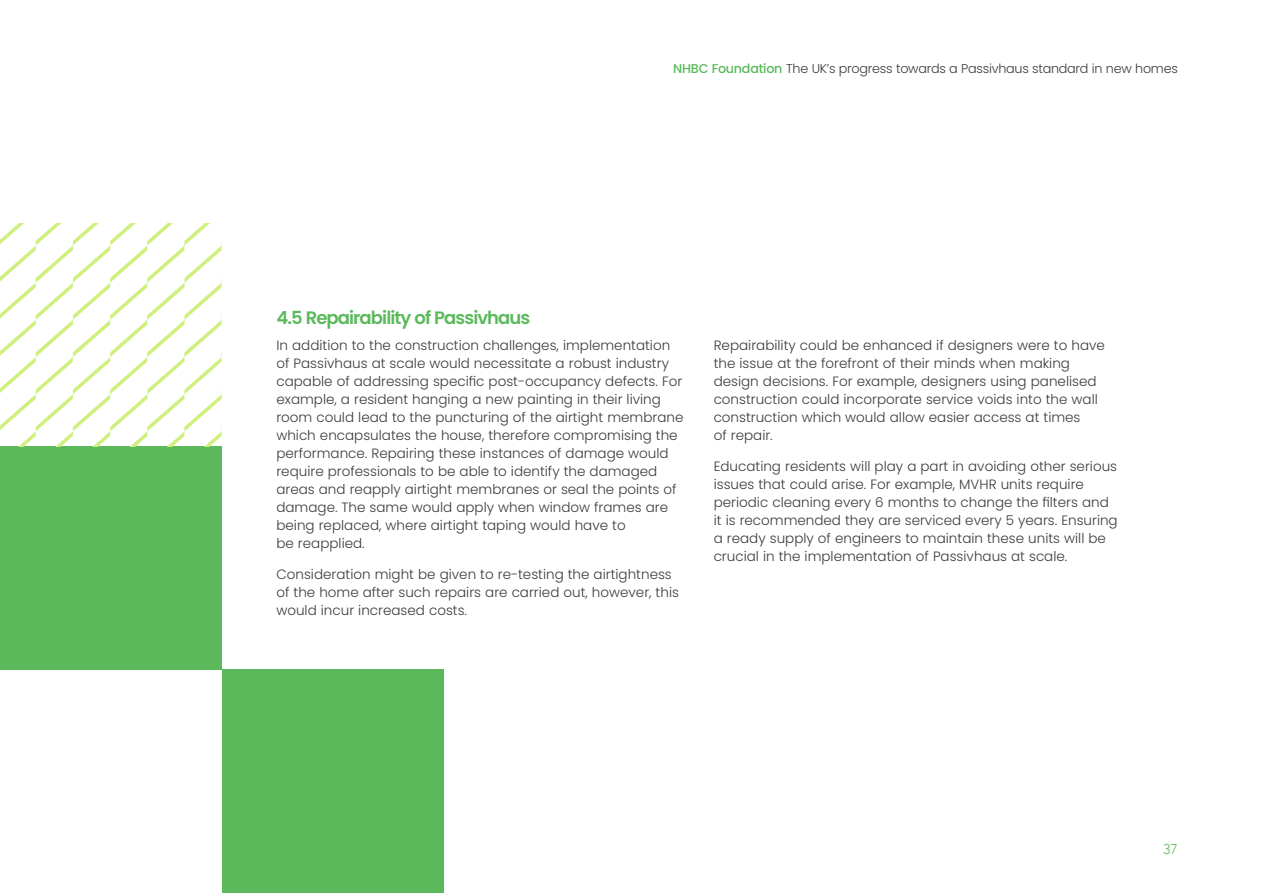
<style>
.page{position:relative;width:1263px;height:893px;background:#fff}
.page>*{position:absolute;margin:0;border:0;box-sizing:border-box;transform-origin:0 0}
.t1{font:600 18px "Poppins";letter-spacing:-.05em;color:#5bb95c}
.t2{font:300 14.25px "Avenir";color:#5bb95c}
.t3{font:300 13.5px/18px "Poppins";color:#3c3c3b}
.t4{font:300 12.75px "Poppins";letter-spacing:-.02em;color:#3c3c3b}
.s1{font-weight:500;color:#5bb95c}
</style>
<div class="page">
<div style="left:0;top:446px;width:222px;height:224px;background:#5bb95c"></div>
<div style="left:222px;top:670px;width:222px;height:223px;background:#5bb95c"></div>
<svg style="left:0;top:223px;width:222px;height:223px"></svg>
<p class="t4" style="left:673px;top:61px;width:506px"><span class="s1">NHBC Foundation</span> The UK’s progress towards a Passivhaus standard in new homes</p>
<h1 class="t1" style="left:276px;top:307px;width:255px">4.5 Repairability of Passivhaus</h1>
<p class="t3" style="left:276px;top:337px;width:408px">In addition to the construction challenges, implementation of Passivhaus at scale would necessitate a robust industry capable of addressing specific post-occupancy defects. For example, a resident hanging a new painting in their living room could lead to the puncturing of the airtight membrane which encapsulates the house, therefore compromising the performance. Repairing these instances of damage would require professionals to be able to identify the damaged areas and reapply airtight membranes or seal the points of damage. The same would apply when window frames are being replaced, where airtight taping would have to<br>be reapplied.</p>
<p class="t3" style="left:276px;top:565px;width:404px">Consideration might be given to re-testing the airtightness of the home after such repairs are carried out, however, this would incur increased costs.</p>
<p class="t3" style="left:714px;top:336px;width:393px">Repairability could be enhanced if designers were to have the issue at the forefront of their minds when making design decisions. For example, designers using panelised construction could incorporate service voids into the wall construction which would allow easier access at times<br>of repair.</p>
<p class="t3" style="left:714px;top:457px;width:406px">Educating residents will play a part in avoiding other serious issues that could arise. For example, MVHR units require periodic cleaning every 6 months to change the filters and it is recommended they are serviced every 5 years. Ensuring a ready supply of engineers to maintain these units will be crucial in the implementation of Passivhaus at scale.</p>
<p class="t2" style="left:1163px;top:840px;width:16px">37</p>
</div>
